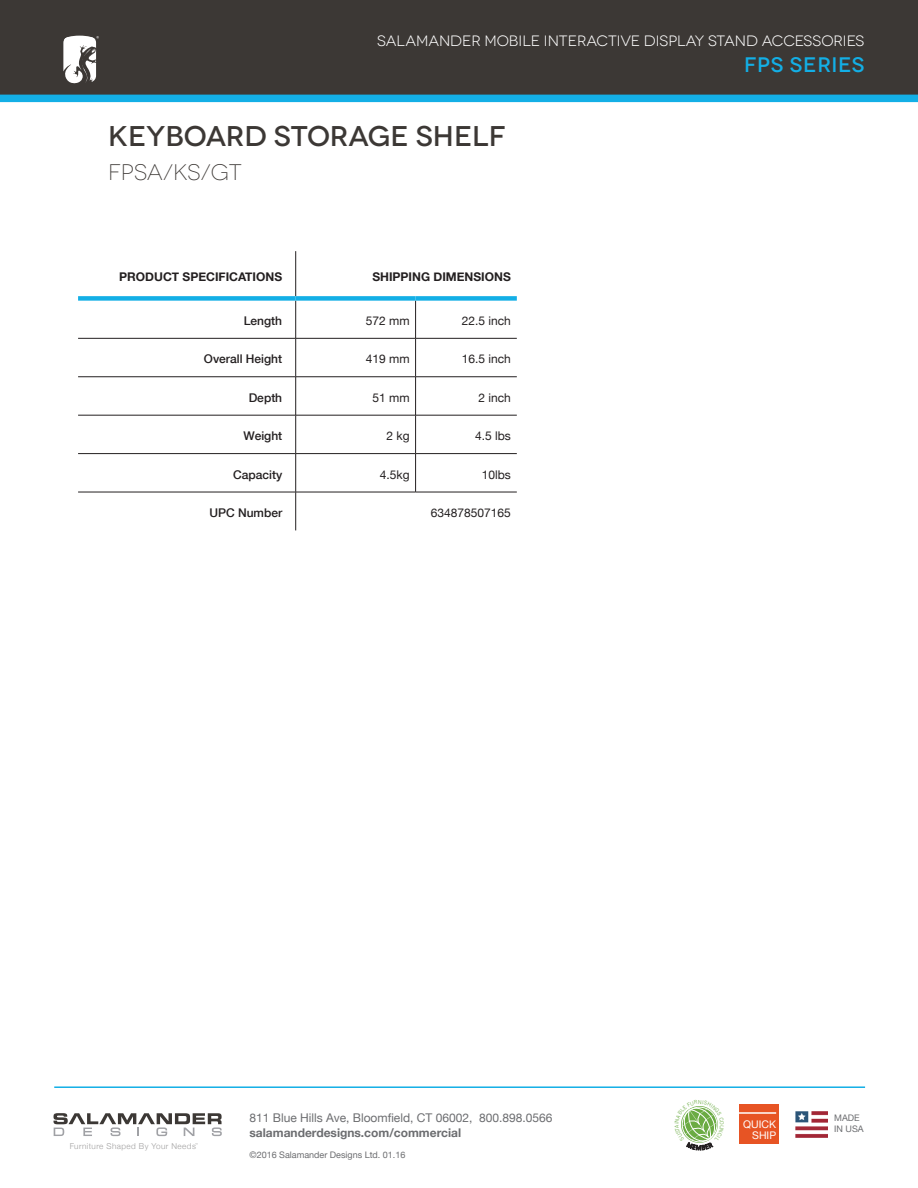
<style>
.page{position:relative;width:918px;height:1188px;background:#fff}
.page>*{position:absolute;margin:0;border:0;box-sizing:border-box;transform-origin:0 0}
.t1{font:500 28.5px "Novecentowide";color:#3c3835}
.t2{font:300 22.5px "Novecentowide";color:#3c3835}
.t3{font:500 21px "Novecentowide";letter-spacing:.03em;color:#13afe6}
.t4{font:15px "Novecentowide";color:#fff}
.t5{font:12px "Helvetica Neue";color:#231f20}
.t6{font:12px "Helvetica Neue";color:#6c6d70}
.t7{font:500 12px "Helvetica Neue";color:#231f20}
.t8{font:700 12px "Helvetica Neue";color:#231f20}
.t9{font:700 12px "Helvetica Neue";color:#6c6d70}
.t10{font:10.5px/10.5px "Helvetica Neue";color:#fff;text-align:right}
.t11{font:9px/10.8px "Helvetica Neue";color:#6c6d70}
.t12{font:300 8.1px "Helvetica Neue";letter-spacing:.055em;color:#a09f9f}
</style>
<div class="page">
<img style="left:796px;top:1111px;width:32px;height:26px">
<hr style="left:54px;top:1086px;width:811px;height:2px;background:#13afe6">
<div style="left:739px;top:1104px;width:40px;height:40px;background:#e75424"></div>
<hr style="left:731px;top:1112px;width:45px;height:2px;background:#fff">
<svg style="left:54px;top:1113px;width:168px;height:23px"></svg>
<div style="left:0;top:0;width:918px;height:99px;background:#3c3835"></div>
<div style="left:0;top:95px;width:918px;height:7px;background:#13afe6"></div>
<svg style="left:63px;top:36px;width:36px;height:48px"></svg>
<hr style="left:295px;top:251px;width:1px;height:45px;background:#231f20">
<hr style="left:295px;top:301px;width:1px;height:37px;background:#231f20">
<hr style="left:415px;top:301px;width:1px;height:37px;background:#231f20">
<hr style="left:78px;top:338px;width:218px;height:1px;background:#231f20">
<hr style="left:296px;top:338px;width:120px;height:1px;background:#231f20">
<hr style="left:295px;top:339px;width:1px;height:38px;background:#231f20">
<hr style="left:416px;top:338px;width:101px;height:1px;background:#231f20">
<hr style="left:415px;top:339px;width:1px;height:38px;background:#231f20">
<hr style="left:78px;top:376px;width:218px;height:1px;background:#231f20">
<hr style="left:296px;top:376px;width:120px;height:1px;background:#231f20">
<hr style="left:295px;top:377px;width:1px;height:38px;background:#231f20">
<hr style="left:416px;top:376px;width:101px;height:1px;background:#231f20">
<hr style="left:415px;top:377px;width:1px;height:38px;background:#231f20">
<hr style="left:78px;top:415px;width:218px;height:1px;background:#231f20">
<hr style="left:296px;top:415px;width:120px;height:1px;background:#231f20">
<hr style="left:295px;top:415px;width:1px;height:38px;background:#231f20">
<hr style="left:416px;top:415px;width:101px;height:1px;background:#231f20">
<hr style="left:415px;top:415px;width:1px;height:38px;background:#231f20">
<hr style="left:78px;top:453px;width:218px;height:1px;background:#231f20">
<hr style="left:296px;top:453px;width:120px;height:1px;background:#231f20">
<hr style="left:295px;top:454px;width:1px;height:38px;background:#231f20">
<hr style="left:416px;top:453px;width:101px;height:1px;background:#231f20">
<hr style="left:415px;top:454px;width:1px;height:38px;background:#231f20">
<hr style="left:78px;top:492px;width:218px;height:1px;background:#231f20">
<hr style="left:296px;top:492px;width:120px;height:1px;background:#231f20">
<hr style="left:295px;top:492px;width:1px;height:38px;background:#231f20">
<hr style="left:416px;top:492px;width:101px;height:1px;background:#231f20">
<div style="left:78px;top:296px;width:218px;height:5px;background:#13afe6"></div>
<div style="left:296px;top:296px;width:120px;height:5px;background:#13afe6"></div>
<div style="left:416px;top:296px;width:101px;height:5px;background:#13afe6"></div>
<svg style="left:681px;top:1106px;width:37px;height:44px"></svg>
<p class="t4" style="left:377px;top:32px;width:489px">SALAMANDER MOBILE INTERACTIVE DISPLAY STAND ACCESSORIES</p>
<h3 class="t3" style="left:744px;top:52px;width:122px">FPS SERIES</h3>
<h1 class="t1" style="left:108px;top:119px;width:399px">KEYBOARD STORAGE SHELF</h1>
<h2 class="t2" style="left:108px;top:159px;width:135px">FPSA/KS/GT</h2>
<p class="t8" style="left:119px;top:269px;width:164px">PRODUCT SPECIFICATIONS</p>
<p class="t8" style="left:372px;top:269px;width:140px">SHIPPING DIMENSIONS</p>
<p class="t7" style="left:244px;top:313px;width:40px">Length</p>
<p class="t5" style="left:366px;top:313px;width:45px">572 mm</p>
<p class="t5" style="left:462px;top:313px;width:51px">22.5 inch</p>
<p class="t7" style="left:204px;top:352px;width:80px">Overall Height</p>
<p class="t5" style="left:366px;top:352px;width:45px">419 mm</p>
<p class="t5" style="left:462px;top:352px;width:51px">16.5 inch</p>
<p class="t7" style="left:249px;top:390px;width:35px">Depth</p>
<p class="t5" style="left:372px;top:390px;width:39px">51 mm</p>
<p class="t5" style="left:478px;top:390px;width:34px">2 inch</p>
<p class="t7" style="left:244px;top:429px;width:40px">Weight</p>
<p class="t5" style="left:386px;top:429px;width:25px">2 kg</p>
<p class="t5" style="left:475px;top:429px;width:37px">4.5 lbs</p>
<p class="t7" style="left:233px;top:467px;width:51px">Capacity</p>
<p class="t5" style="left:380px;top:467px;width:31px">4.5kg</p>
<p class="t5" style="left:482px;top:467px;width:31px">10lbs</p>
<p class="t7" style="left:209px;top:505px;width:74px">UPC Number</p>
<p class="t5" style="left:431px;top:506px;width:82px">634878507165</p>
<p class="t12" style="left:70px;top:1140px;width:128px">Furniture Shaped By Your Needs</p>
<p class="t6" style="left:249px;top:1110px;width:305px">811 Blue Hills Ave, Bloomfield, CT 06002, 800.898.0566</p>
<p class="t9" style="left:249px;top:1125px;width:213px">salamanderdesigns.com/commercial</p>
<p class="t11" style="left:249px;top:1149px;width:157px">©2016 Salamander Designs Ltd. 01.16</p>
<p class="t10" style="left:743px;top:1119px;width:34px">QUICK<br>SHIP</p>
<p class="t11" style="left:834px;top:1113px;width:31px">MADE<br>IN USA</p>
</div>
